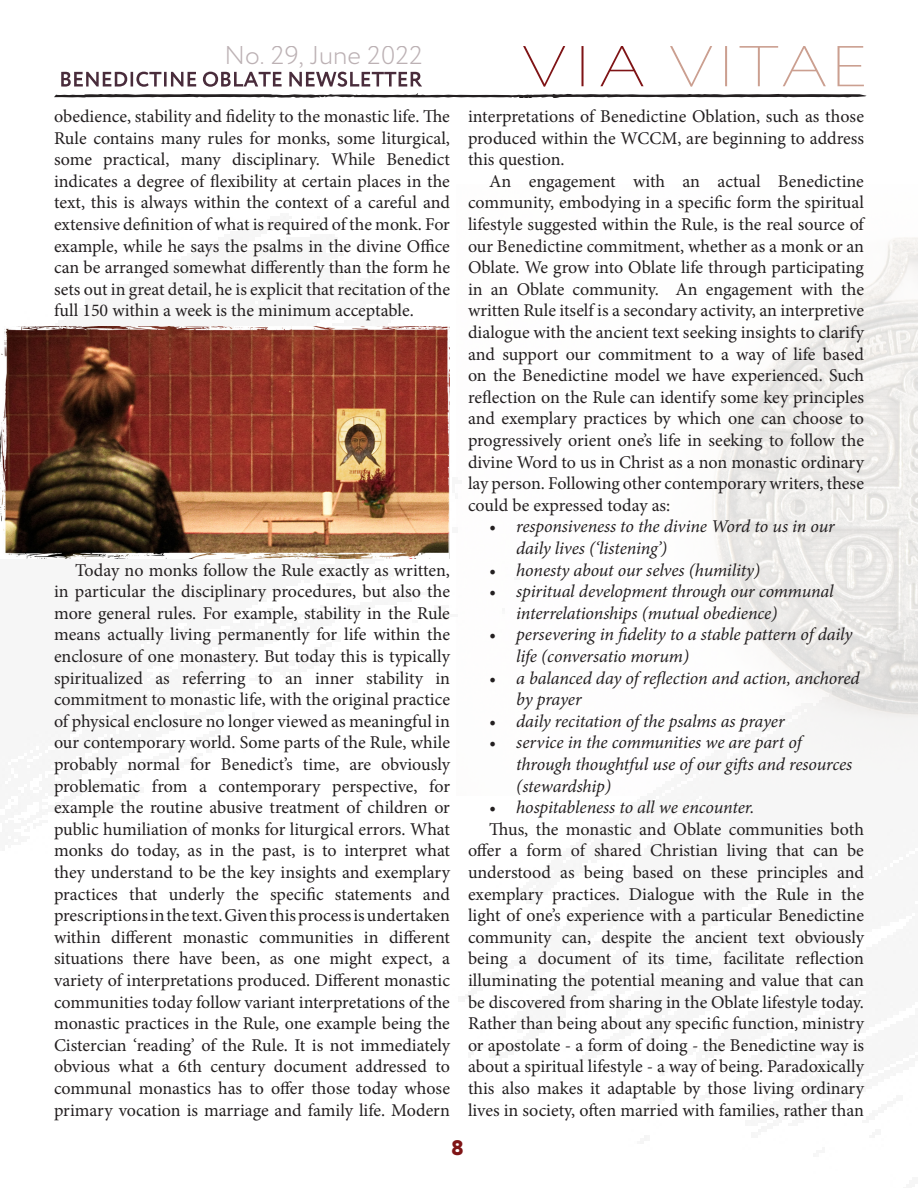
<style>
.page{position:relative;width:918px;height:1188px;background:#fff}
.page>*{position:absolute;margin:0;border:0;box-sizing:border-box;transform-origin:0 0}
.t1{font:300 25.8px "Circe";color:#bcb1b4}
.https___mediomedia_c{font:800 21px "Circe";color:#7f1416}
.https___mediomedia_c-2{font:18px/21.6px "Minion Pro";color:#231f20;text-align:justify}
.t2{font:italic 18px/21.6px "Minion Pro";letter-spacing:-.01em;color:#231f20}
</style>
<div class="page">
<svg style="left:61px;top:72px;width:361px;height:15px"></svg>
<svg style="left:54px;top:93px;width:813px;height:5px"></svg>
<svg style="left:523px;top:46px;width:121px;height:41px"></svg>
<svg style="left:670px;top:46px;width:194px;height:41px"></svg>
<img style="left:712px;top:237px;width:206px;height:533px">
<img style="left:0;top:326px;width:450px;height:232px">
<h1 class="t1" style="left:225px;top:38px;width:200px">No. 29, June 2022</h1>
<p class="https___mediomedia_c-2" style="left:54px;top:105px;width:398px">obedience, stability and fidelity to the monastic life. The Rule contains many rules for monks, some liturgical, some practical, many disciplinary. While Benedict indicates a degree of flexibility at certain places in the text, this is always within the context of a careful and extensive definition of what is required of the monk. For example, while he says the psalms in the divine Office can be arranged somewhat differently than the form he sets out in great detail, he is explicit that recitation of the full 150 within a week is the minimum acceptable.</p>
<p class="https___mediomedia_c-2" style="left:54px;top:559px;width:398px;text-indent:21px">Today no monks follow the Rule exactly as written, in particular the disciplinary procedures, but also the more general rules. For example, stability in the Rule means actually living permanently for life within the enclosure of one monastery. But today this is typically spiritualized as referring to an inner stability in commitment to monastic life, with the original practice of physical enclosure no longer viewed as meaningful in our contemporary world. Some parts of the Rule, while probably normal for Benedict’s time, are obviously problematic from a contemporary perspective, for example the routine abusive treatment of children or public humiliation of monks for liturgical errors. What monks do today, as in the past, is to interpret what they understand to be the key insights and exemplary practices that underly the specific statements and prescriptions in the text. Given this process is undertaken within different monastic communities in different situations there have been, as one might expect, a variety of interpretations produced. Different monastic communities today follow variant interpretations of the monastic practices in the Rule, one example being the Cistercian ‘reading’ of the Rule. It is not immediately obvious what a 6th century document addressed to communal monastics has to offer those today whose primary vocation is marriage and family life. Modern</p>
<p class="https___mediomedia_c-2" style="left:468px;top:105px;width:398px">interpretations of Benedictine Oblation, such as those produced within the WCCM, are beginning to address this question.</p>
<p class="https___mediomedia_c-2" style="left:468px;top:170px;width:398px;text-indent:21px">An engagement with an actual Benedictine community, embodying in a specific form the spiritual lifestyle suggested within the Rule, is the real source of our Benedictine commitment, whether as a monk or an Oblate. We grow into Oblate life through participating in an Oblate community. An engagement with the written Rule itself is a secondary activity, an interpretive dialogue with the ancient text seeking insights to clarify and support our commitment to a way of life based on the Benedictine model we have experienced. Such reflection on the Rule can identify some key principles and exemplary practices by which one can choose to progressively orient one’s life in seeking to follow the divine Word to us in Christ as a non monastic ordinary lay person. Following other contemporary writers, these could be expressed today as:</p>
<p class="t2" style="left:516px;top:516px;width:320px;text-indent:-27px">• responsiveness to the divine Word to us in our daily lives (‘listening’)</p>
<p class="t2" style="left:489px;top:559px;width:272px">• honesty about our selves (humility)</p>
<p class="t2" style="left:516px;top:581px;width:319px;text-indent:-27px">• spiritual development through our communal interrelationships (mutual obedience)</p>
<p class="t2" style="left:516px;top:624px;width:338px;text-indent:-27px">• persevering in fidelity to a stable pattern of daily life (conversatio morum)</p>
<p class="t2" style="left:516px;top:667px;width:345px;text-indent:-27px">• a balanced day of reflection and action, anchored by prayer</p>
<p class="t2" style="left:489px;top:710px;width:297px">• daily recitation of the psalms as prayer</p>
<p class="t2" style="left:516px;top:732px;width:338px;text-indent:-27px">• service in the communities we are part of through thoughtful use of our gifts and resources (stewardship)</p>
<p class="t2" style="left:489px;top:797px;width:267px">• hospitableness to all we encounter.</p>
<p class="https___mediomedia_c-2" style="left:468px;top:818px;width:398px;text-indent:21px">Thus, the monastic and Oblate communities both offer a form of shared Christian living that can be understood as being based on these principles and exemplary practices. Dialogue with the Rule in the light of one’s experience with a particular Benedictine community can, despite the ancient text obviously being a document of its time, facilitate reflection illuminating the potential meaning and value that can be discovered from sharing in the Oblate lifestyle today.<br>Rather than being about any specific function, ministry or apostolate - a form of doing - the Benedictine way is about a spiritual lifestyle - a way of being. Paradoxically this also makes it adaptable by those living ordinary lives in society, often married with families, rather than</p>
<p class="https___mediomedia_c" style="left:451px;top:1134px;width:14px">8</p>
</div>
